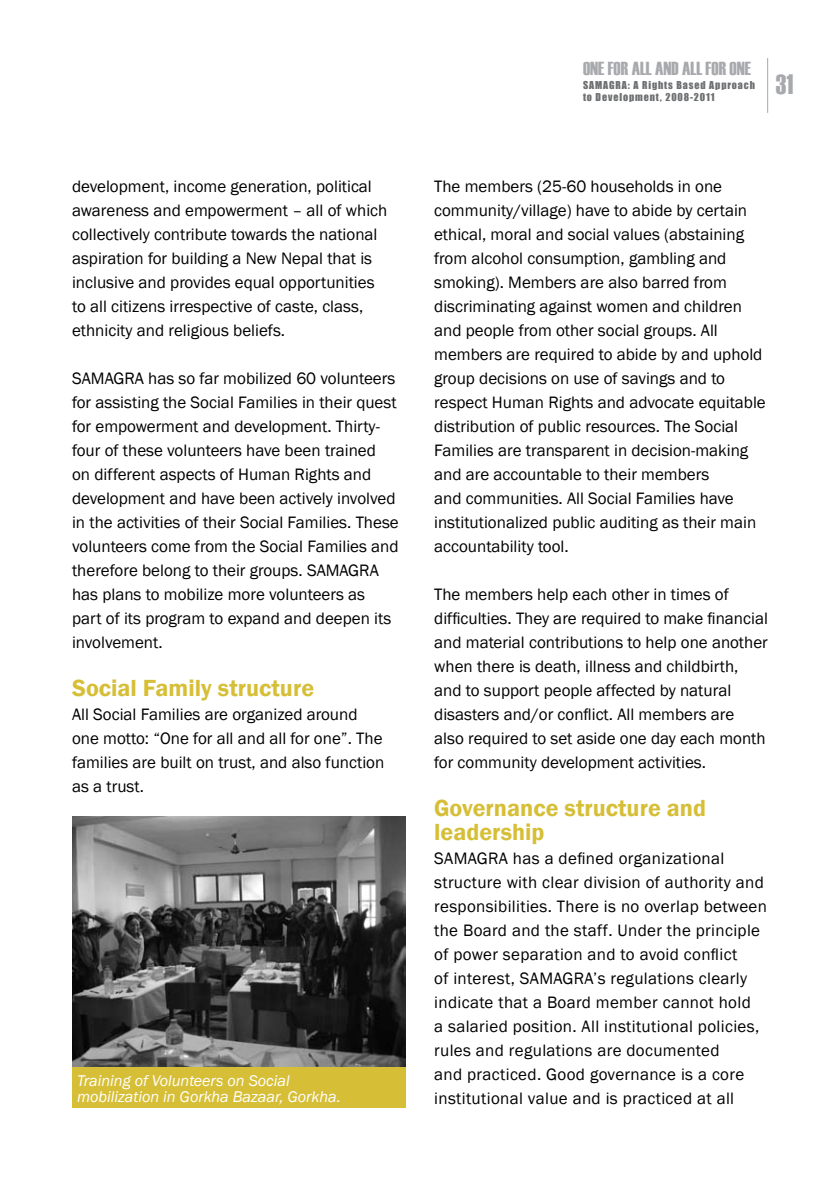
<style>
.page{position:relative;width:840px;height:1191px;background:#fff}
.page>*{position:absolute;margin:0;border:0;box-sizing:border-box;transform-origin:0 0}
.t1{font:28px "Haettenschweiler";color:#a7a9ac}
.t2{font:600 24px/24px "Franklin Gothic";color:#d6bf37}
.t3{font:18.8px "Haettenschweiler";color:#a7a9ac}
.t4{font:17px/24px "Franklin Gothic";color:#000}
.t5{font:17px/24px "Franklin Gothic";letter-spacing:.02em;color:#000}
.t6{font:italic 16px/16px "Franklin Gothic";color:#fff}
.t7{font:10px/12px "Impact";letter-spacing:.09em;color:#6d6f71}
</style>
<div class="page">
<hr style="left:766px;top:58px;width:1px;height:55px;background:#a7a9ac">
<div style="left:72px;top:844px;width:333px;height:264px;background:#d6bf37"></div>
<img style="left:72px;top:817px;width:333px;height:250px">
<p class="t4" style="left:72px;top:175px;width:316px">development, income generation, political awareness and empowerment – all of which collectively contribute towards the national aspiration for building a New Nepal that is inclusive and provides equal opportunities to all citizens irrespective of caste, class, ethnicity and religious beliefs.</p>
<p class="t4" style="left:72px;top:367px;width:328px">SAMAGRA has so far mobilized 60 volunteers for assisting the Social Families in their quest for empowerment and development. Thirty&shy;four of these volunteers have been trained<br>on different aspects of Human Rights and development and have been actively involved in the activities of their Social Families. These volunteers come from the Social Families and therefore belong to their groups. SAMAGRA has plans to mobilize more volunteers as part of its program to expand and deepen its involvement.</p>
<h2 class="t2" style="left:72px;top:676px;width:243px">Social Family structure</h2>
<p class="t4" style="left:72px;top:703px;width:313px">All Social Families are organized around one motto: “One for all and all for one”. The families are built on trust, and also function as a trust.</p>
<p class="t6" style="left:77px;top:1072px;width:265px">Training of Volunteers on Social mobilization in Gorkha Bazaar, Gorkha.</p>
<p class="t3" style="left:582px;top:56px;width:169px">ONE FOR ALL AND ALL FOR ONE</p>
<p class="t7" style="left:582px;top:79px;width:173px">SAMAGRA: A Rights Based Approach to Development, 2008-2011</p>
<h1 class="t1" style="left:775px;top:65px;width:19px">31</h1>
<p class="t4" style="left:434px;top:175px;width:333px">The members (25-60 households in one community/village) have to abide by certain ethical, moral and social values (abstaining from alcohol consumption, gambling and smoking). Members are also barred from discriminating against women and children and people from other social groups. All members are required to abide by and uphold group decisions on use of savings and to respect Human Rights and advocate equitable distribution of public resources. The Social Families are transparent in decision-making and are accountable to their members<br>and communities. All Social Families have institutionalized public auditing as their main accountability tool.</p>
<p class="t4" style="left:434px;top:583px;width:335px">The members help each other in times of difficulties. They are required to make financial and material contributions to help one another when there is death, illness and childbirth, and to support people affected by natural disasters and/or conflict. All members are also required to set aside one day each month for community development activities.</p>
<h2 class="t2" style="left:434px;top:796px;width:273px">Governance structure and leadership</h2>
<p class="t5" style="left:434px;top:847px;width:334px">SAMAGRA has a defined organizational structure with clear division of authority and responsibilities. There is no overlap between the Board and the staff. Under the principle of power separation and to avoid conflict<br>of interest, SAMAGRA’s regulations clearly indicate that a Board member cannot hold<br>a salaried position. All institutional policies, rules and regulations are documented<br>and practiced. Good governance is a core institutional value and is practiced at all</p>
</div>
